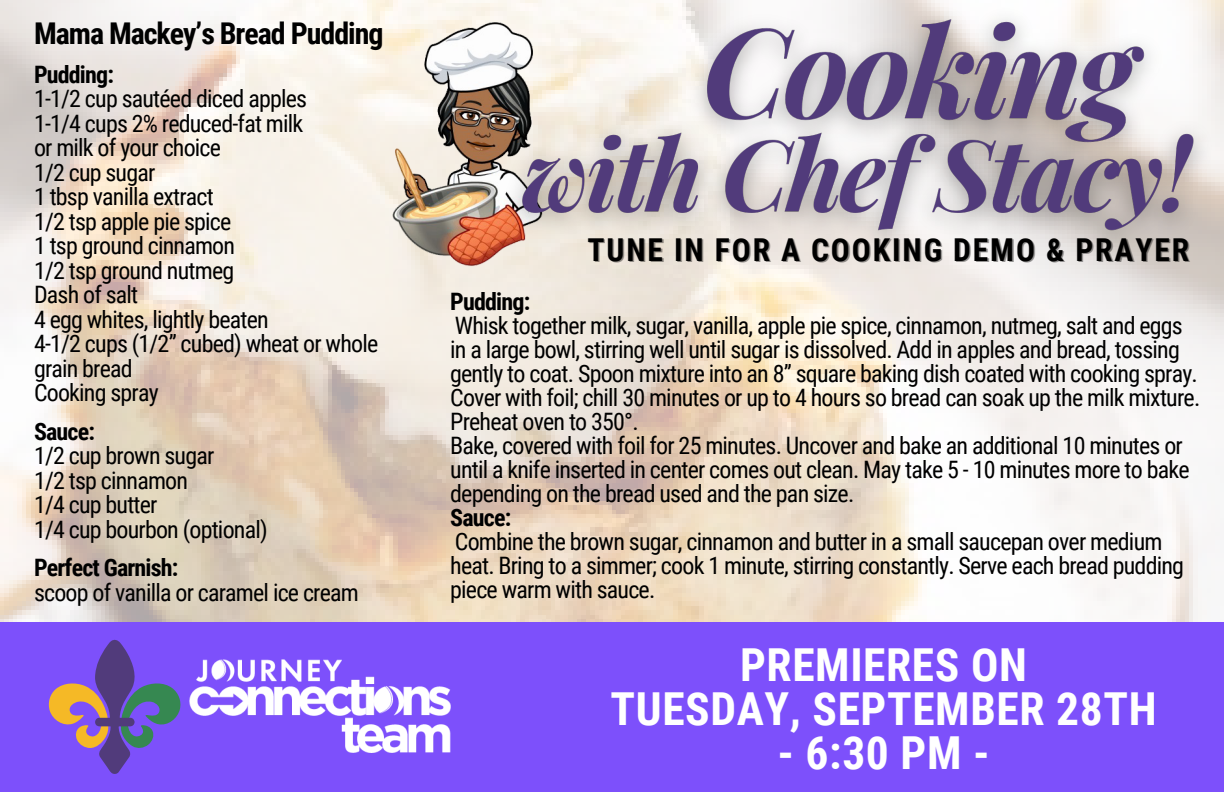
<style>
.page{position:relative;width:1224px;height:792px;background:#fff}
.page>*{position:absolute;margin:0;border:0;box-sizing:border-box;transform-origin:0 0}
.t1{font:700 45.4px "Roboto Condensed";letter-spacing:.015em;color:#fff}
.t2{font:700 31.6px "Roboto Condensed";letter-spacing:.06em;color:#000}
.t3{font:700 30px "Roboto Condensed";letter-spacing:-.035em;color:#000}
.t4{font:24px/24px "Roboto Condensed";letter-spacing:-.035em;color:#000}
.t5{font:700 24px "Roboto Condensed";letter-spacing:-.035em;color:#000}
</style>
<div class="page">
<img style="left:0;top:0;width:1224px;height:622px">
<div style="left:0;top:622px;width:1224px;height:170px;background:#7d50fb"></div>
<img style="left:190px;top:659px;width:261px;height:93px">
<img style="left:344px;top:9px;width:148px;height:258px">
<img style="left:492px;top:0;width:732px;height:273px">
<svg style="left:48px;top:639px;width:132px;height:135px"></svg>
<p class="t3" style="left:34px;top:17px;width:351px">Mama Mackey’s Bread Pudding</p>
<p class="t5" style="left:34px;top:61px;width:82px">Pudding:</p>
<p class="t4" style="left:34px;top:87px;width:275px">1-1/2 cup sautéed diced apples</p>
<p class="t4" style="left:34px;top:112px;width:271px">1-1/4 cups 2% reduced-fat milk</p>
<p class="t4" style="left:34px;top:136px;width:189px">or milk of your choice</p>
<p class="t4" style="left:34px;top:161px;width:123px">1/2 cup sugar</p>
<p class="t4" style="left:34px;top:185px;width:182px">1 tbsp vanilla extract</p>
<p class="t4" style="left:34px;top:210px;width:199px">1/2 tsp apple pie spice</p>
<p class="t4" style="left:34px;top:234px;width:203px">1 tsp ground cinnamon</p>
<p class="t4" style="left:34px;top:259px;width:202px">1/2 tsp ground nutmeg</p>
<p class="t4" style="left:34px;top:283px;width:106px">Dash of salt</p>
<p class="t4" style="left:34px;top:308px;width:236px">4 egg whites, lightly beaten</p>
<p class="t4" style="left:34px;top:332px;width:346px;line-height:24.6px">4-1/2 cups (1/2” cubed) wheat or whole grain bread</p>
<p class="t4" style="left:34px;top:381px;width:126px">Cooking spray</p>
<p class="t5" style="left:34px;top:418px;width:63px">Sauce:</p>
<p class="t4" style="left:34px;top:444px;width:182px">1/2 cup brown sugar</p>
<p class="t4" style="left:34px;top:469px;width:156px">1/2 tsp cinnamon</p>
<p class="t4" style="left:34px;top:493px;width:125px">1/4 cup butter</p>
<p class="t4" style="left:34px;top:518px;width:235px">1/4 cup bourbon (optional)</p>
<p class="t5" style="left:34px;top:554px;width:146px">Perfect Garnish:</p>
<p class="t4" style="left:34px;top:581px;width:326px">scoop of vanilla or caramel ice cream</p>
<p class="t2" style="left:588px;top:231px;width:603px">TUNE IN FOR A COOKING DEMO &amp; PRAYER</p>
<p class="t5" style="left:450px;top:288px;width:82px">Pudding:</p>
<p class="t4" style="left:450px;top:314px;width:752px">Whisk together milk, sugar, vanilla, apple pie spice, cinnamon, nutmeg, salt and eggs in a large bowl, stirring well until sugar is dissolved. Add in apples and bread, tossing gently to coat. Spoon mixture into an 8” square baking dish coated with cooking spray.<br>Cover with foil; chill 30 minutes or up to 4 hours so bread can soak up the milk mixture.</p>
<p class="t4" style="left:450px;top:410px;width:190px">Preheat oven to 350°.</p>
<p class="t4" style="left:450px;top:434px;width:741px">Bake, covered with foil for 25 minutes. Uncover and bake an additional 10 minutes or until a knife inserted in center comes out clean. May take 5 - 10 minutes more to bake depending on the bread used and the pan size.</p>
<p class="t5" style="left:450px;top:504px;width:63px">Sauce:</p>
<p class="t4" style="left:450px;top:530px;width:735px">Combine the brown sugar, cinnamon and butter in a small saucepan over medium heat. Bring to a simmer; cook 1 minute, stirring constantly. Serve each bread pudding piece warm with sauce.</p>
<p class="t1" style="left:740px;top:639px;width:288px">PREMIERES ON</p>
<p class="t1" style="left:611px;top:683px;width:548px">TUESDAY, SEPTEMBER 28TH</p>
<p class="t1" style="left:777px;top:727px;width:214px">- 6:30 PM -</p>
</div>
